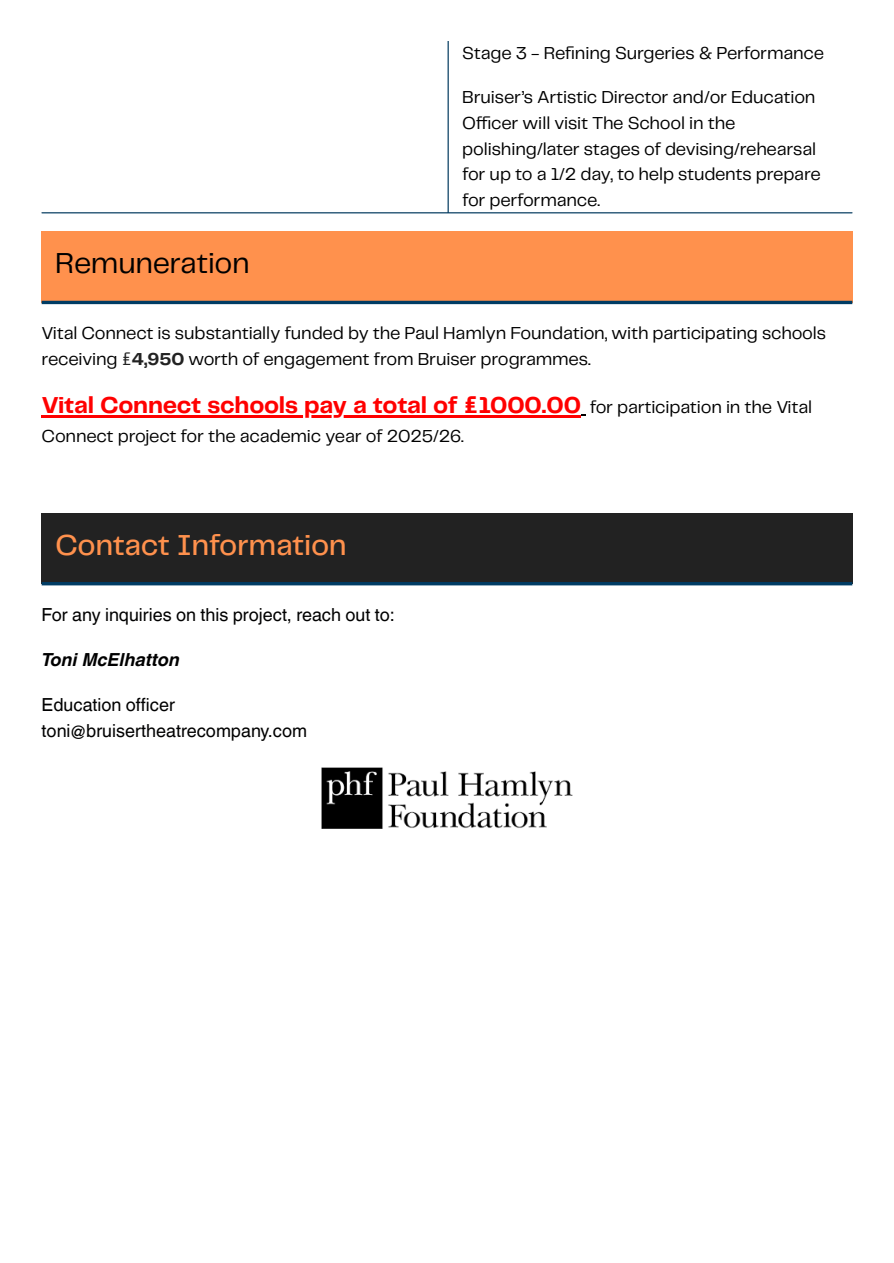
<style>
.page{position:relative;width:894px;height:1263px;background:#fff}
.page>*{position:absolute;margin:0;border:0;box-sizing:border-box;transform-origin:0 0}
.t1{font:500 30px "Telegraf";letter-spacing:-.015em;color:#ff914d}
.t2{font:30px "Telegraf";letter-spacing:-.015em;color:#000}
.t3{font:700 24px "Telegraf";letter-spacing:-.01em;color:#f00}
.t4{font:18px/25.8px "Telegraf";letter-spacing:-.01em;color:#000}
.t5{font:18px/25.8px "Helvetica World";color:#000001}
.t6{font:italic 700 18px "Helvetica World";color:#000001}
.s1{color:#222}
.s2{font-weight:700;color:#222}
.s3{font-weight:400;font-size:18px;color:#000}
</style>
<div class="page">
<hr style="left:447px;top:42px;width:1px;height:170px;background:#003c64">
<hr style="left:42px;top:42px;width:810px;height:1px;background:#003c64">
<hr style="left:42px;top:212px;width:810px;height:1px;background:#003c64">
<div style="left:42px;top:232px;width:810px;height:71px;background:#ff914d"></div>
<hr style="left:42px;top:301px;width:810px;height:3px;background:#003c64">
<hr style="left:42px;top:415px;width:539px;height:2px;background:#f00">
<div style="left:42px;top:513px;width:810px;height:71px;background:#222"></div>
<hr style="left:42px;top:582px;width:810px;height:3px;background:#003c64">
<img style="left:321px;top:767px;width:252px;height:62px">
<p class="t2" style="left:55px;top:251px;width:196px">Remuneration</p>
<p class="t4" style="left:462px;top:41px;width:363px">Stage 3 - Refi ning Surgeries &amp; Performance</p>
<p class="t4" style="left:462px;top:85px;width:360px">Bruiser’s Artistic Director and/or Education Officer will visit The School in the polishing/later stages of devising/rehearsal for up to a 1/2 day, to help students prepare for performance.</p>
<p class="t4" style="left:42px;top:321px;width:785px">Vital Connect is substantially funded by the Paul Hamlyn Foundation, with participating schools receiving <span class="s1">£</span><span class="s2">4,950</span> worth of engagement from Bruiser programmes.</p>
<h1 class="t3" style="left:42px;top:395px;width:771px">Vital Connect schools pay a total of £1000.00 <span class="s3">for participation in the Vital</span></h1>
<h1 class="t4" style="left:42px;top:424px;width:423px">Connect project for the academic year of 2025/26.</h1>
<p class="t1" style="left:55px;top:532px;width:293px">Contact Information</p>
<p class="t5" style="left:42px;top:602px;width:354px">For any inquiries on this project, reach out to:</p>
<h2 class="t6" style="left:42px;top:645px;width:140px">Toni McElhatton</h2>
<p class="t5" style="left:42px;top:692px;width:267px">Education officer toni@bruisertheatrecompany.com</p>
</div>
